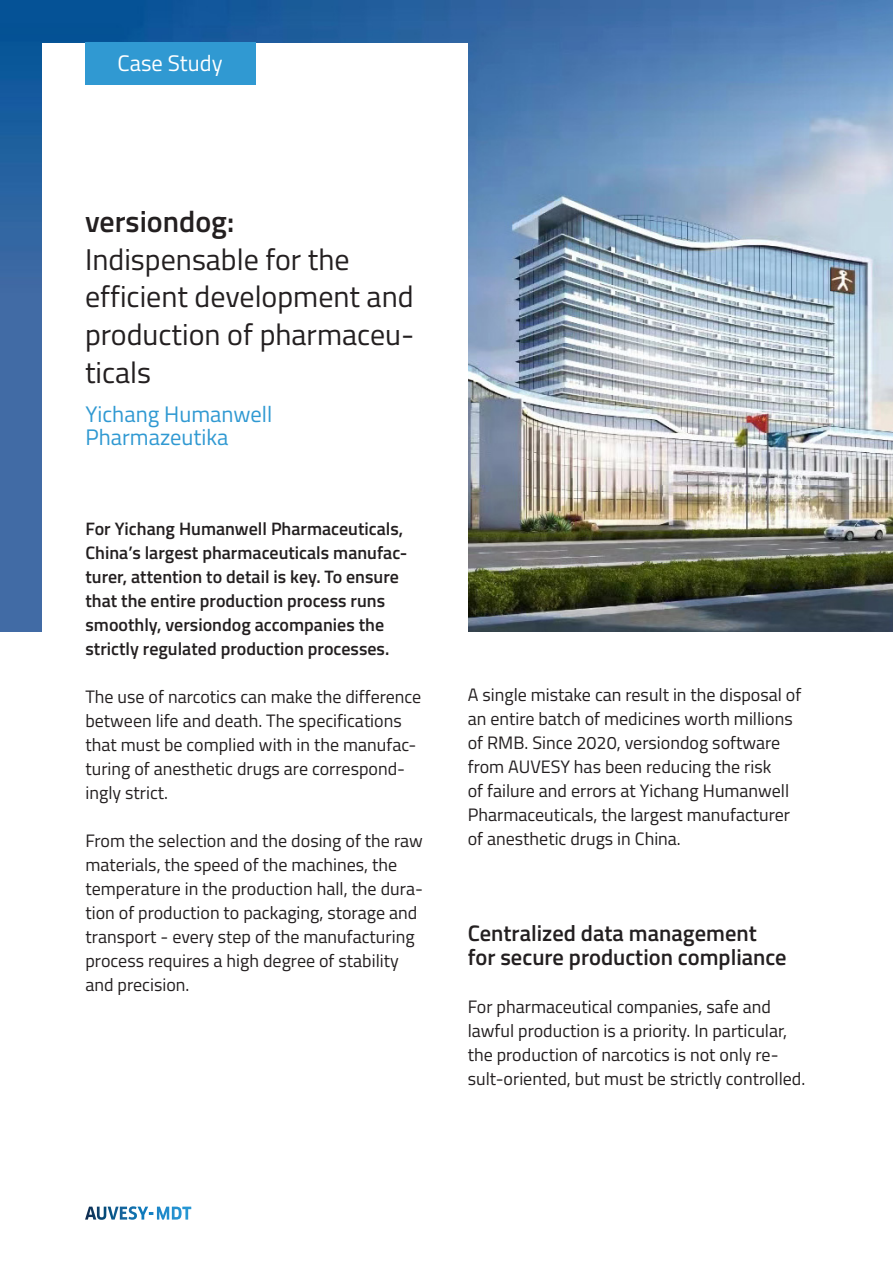
<style>
.page{position:relative;width:893px;height:1263px;background:#fff}
.page>*{position:absolute;margin:0;border:0;box-sizing:border-box;transform-origin:0 0}
.t1{font:30px/37.5px "Titillium Web";color:#231f20;text-align:justify}
.t2{font:600 30px "Titillium Web";color:#231f20}
.t3{font:600 22.5px "Titillium Web";color:#231f20}
.t4{font:22.5px "Titillium Web";color:#3099d2}
.t5{font:22.5px "Titillium Web";color:#fff}
.t6{font:18px/24px "Titillium Web";color:#231f20}
.t7{font:600 18px/24px "Titillium Web";color:#231f20}
</style>
<div class="page">
<img style="left:1px;top:1px;width:891px;height:630px">
<div style="left:43px;top:43px;width:425px;height:588px;background:#fff"></div>
<svg style="left:85px;top:1206px;width:106px;height:14px"></svg>
<div style="left:85px;top:43px;width:170px;height:42px;background:#3099d2"></div>
<p class="t5" style="left:118px;top:47px;width:106px">Case Study</p>
<p class="t2" style="left:85px;top:199px;width:151px">versiondog:</p>
<p class="t1" style="left:85px;top:239px;width:266px">Indispensable for the</p>
<p class="t1" style="left:85px;top:277px;width:331px">efficient development and production of pharmaceu&shy;ticals</p>
<p class="t4" style="left:85px;top:398px;width:188px">Yichang Humanwell</p>
<p class="t4" style="left:85px;top:420px;width:144px">Pharmazeutika</p>
<p class="t7" style="left:85px;top:516px;width:323px">For Yichang Humanwell Pharmaceuticals, China’s largest pharmaceuticals manufac&shy;turer, attention to detail is key. To ensure that the entire production process runs smoothly, versiondog accompanies the strictly regulated production processes.</p>
<p class="t6" style="left:85px;top:684px;width:337px">The use of narcotics can make the difference between life and death. The specifications that must be complied with in the manufac&shy;turing of anesthetic drugs are correspond&shy;ingly strict.</p>
<p class="t6" style="left:85px;top:828px;width:339px">From the selection and the dosing of the raw materials, the speed of the machines, the temperature in the production hall, the dura&shy;tion of production to packaging, storage and transport - every step of the manufacturing process requires a high degree of stability and precision.</p>
<p class="t6" style="left:468px;top:682px;width:335px">A single mistake can result in the disposal of an entire batch of medicines worth millions of RMB. Since 2020, versiondog software from AUVESY has been reducing the risk<br>of failure and errors at Yichang Humanwell Pharmaceuticals, the largest manufacturer of anesthetic drugs in China.</p>
<p class="t3" style="left:468px;top:916px;width:290px">Centralized data management</p>
<p class="t3" style="left:468px;top:940px;width:320px">for secure production compliance</p>
<p class="t6" style="left:468px;top:994px;width:339px">For pharmaceutical companies, safe and lawful production is a priority. In particular, the production of narcotics is not only re&shy;sult-oriented, but must be strictly controlled.</p>
</div>
